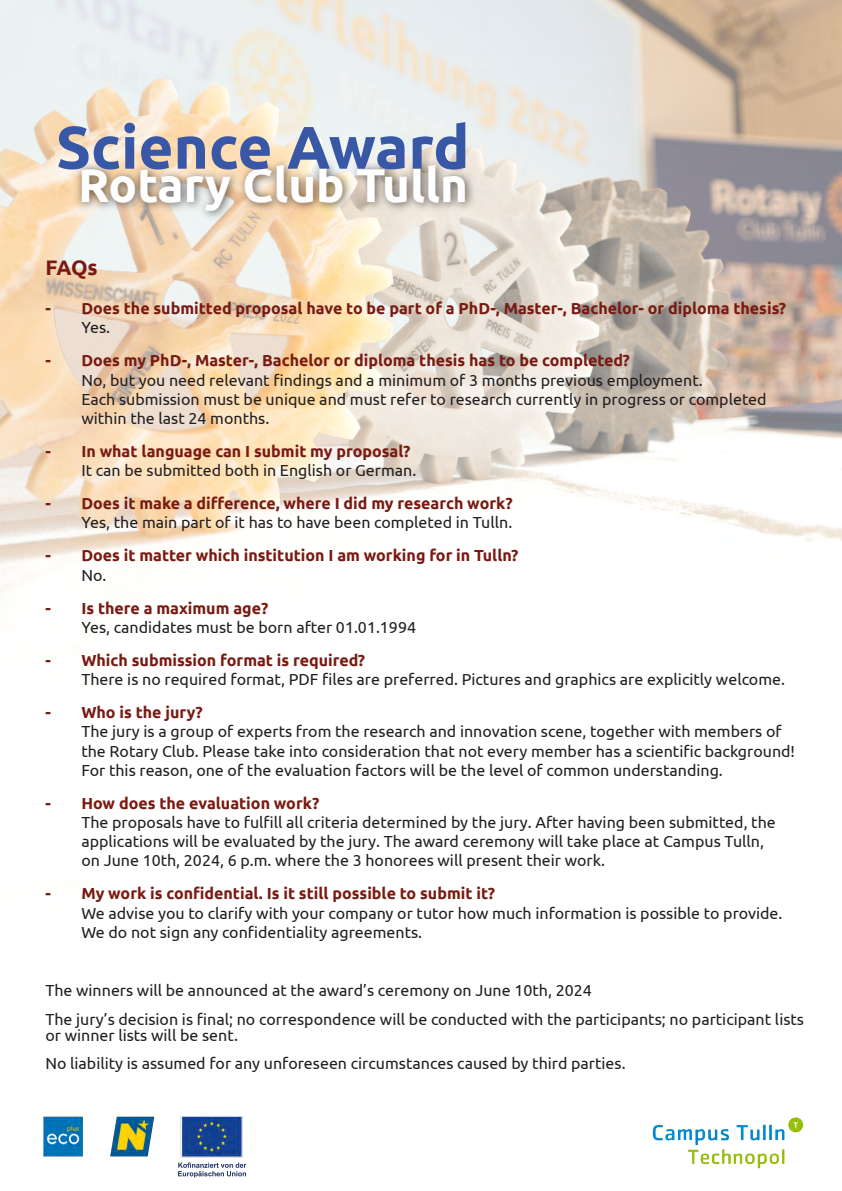
<style>
.page{position:relative;width:842px;height:1191px;background:#fff}
.page>*{position:absolute;margin:0;border:0;box-sizing:border-box;transform-origin:0 0}
.t1{font:700 60.1px "Ubuntu";color:#3858a7}
.t2{font:700 47.4px "Ubuntu";color:#fff}
.t3{font:700 21px "Ubuntu";color:#791a12}
.t4{font:16px/19.2px "Ubuntu";color:#231f20}
.t5{font:700 16px "Ubuntu";color:#791a12}
</style>
<div class="page">
<img style="left:0;top:0;width:842px;height:595px">
<img style="left:67px;top:150px;width:415px;height:77px">
<img style="left:652px;top:1117px;width:152px;height:52px">
<img style="left:43px;top:1116px;width:204px;height:62px">
<h1 class="t1" style="left:56px;top:111px;width:415px">Science Award</h1>
<h2 class="t2" style="left:78px;top:156px;width:391px">Rotary Club Tulln</h2>
<h3 class="t3" style="left:45px;top:254px;width:54px">FAQs</h3>
<p class="t5" style="left:45px;top:299px;width:742px">- Does the submitted proposal have to be part of a PhD-, Master-, Bachelor- or diploma thesis?</p>
<p class="t4" style="left:81px;top:317px;width:30px">Yes.</p>
<p class="t5" style="left:45px;top:351px;width:586px">- Does my PhD-, Master-, Bachelor or diploma thesis has to be completed?</p>
<p class="t4" style="left:81px;top:370px;width:687px">No, but you need relevant findings and a minimum of 3 months previous employment.<br>Each submission must be unique and must refer to research currently in progress or completed within the last 24 months.</p>
<p class="t5" style="left:45px;top:441px;width:367px">- In what language can I submit my proposal?</p>
<p class="t4" style="left:81px;top:460px;width:336px">It can be submitted both in English or German.</p>
<p class="t5" style="left:45px;top:494px;width:469px">- Does it make a difference, where I did my research work?</p>
<p class="t4" style="left:81px;top:512px;width:432px">Yes, the main part of it has to have been completed in Tulln.</p>
<p class="t5" style="left:45px;top:546px;width:475px">- Does it matter which institution I am working for in Tulln?</p>
<p class="t4" style="left:81px;top:565px;width:27px">No.</p>
<p class="t5" style="left:45px;top:598px;width:224px">- Is there a maximum age?</p>
<p class="t4" style="left:81px;top:617px;width:336px">Yes, candidates must be born after 01.01.1994</p>
<p class="t5" style="left:45px;top:650px;width:321px">- Which submission format is required?</p>
<p class="t4" style="left:81px;top:669px;width:705px">There is no required format, PDF files are preferred. Pictures and graphics are explicitly welcome.</p>
<p class="t5" style="left:45px;top:702px;width:159px">- Who is the jury?</p>
<p class="t4" style="left:81px;top:721px;width:715px">The jury is a group of experts from the research and innovation scene, together with members of the Rotary Club. Please take into consideration that not every member has a scientific background!<br>For this reason, one of the evaluation factors will be the level of common understanding.</p>
<p class="t5" style="left:45px;top:793px;width:275px">- How does the evaluation work?</p>
<p class="t4" style="left:81px;top:812px;width:696px">The proposals have to fulfill all criteria determined by the jury. After having been submitted, the applications will be evaluated by the jury. The award ceremony will take place at Campus Tulln, on June 10th, 2024, 6 p.m. where the 3 honorees will present their work.</p>
<p class="t5" style="left:45px;top:884px;width:451px">- My work is confidential. Is it still possible to submit it?</p>
<p class="t4" style="left:81px;top:902px;width:703px">We advise you to clarify with your company or tutor how much information is possible to provide.<br>We do not sign any confidentiality agreements.</p>
<p class="t4" style="left:45px;top:975px;width:760px;line-height:29px">The winners will be announced at the award’s ceremony on June 10th, 2024<br>The jury’s decision is final; no correspondence will be conducted with the participants; no participant lists</p>
<p class="t4" style="left:45px;top:1020px;width:582px;line-height:28px">or winner lists will be sent.<br>No liability is assumed for any unforeseen circumstances caused by third parties.</p>
</div>
